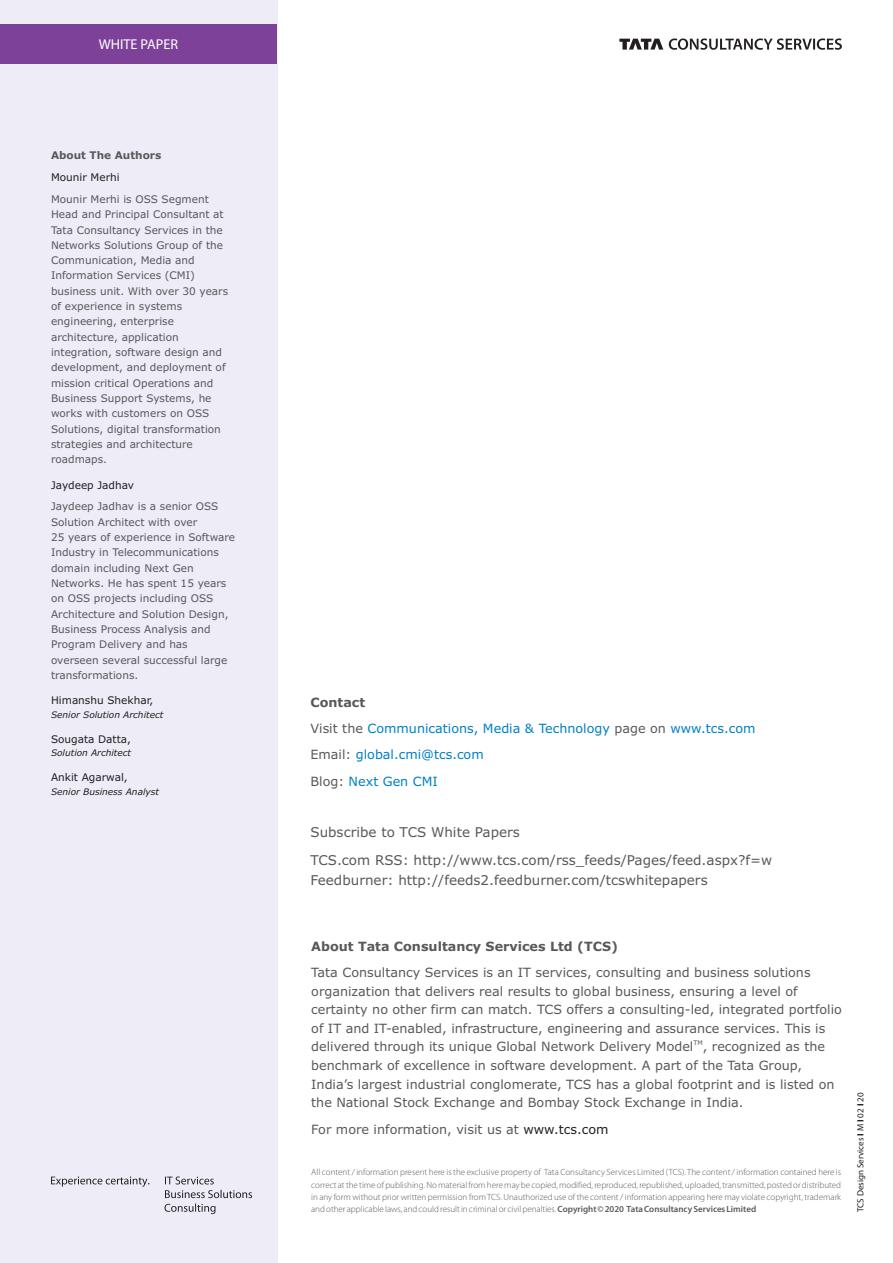
<style>
.page{position:relative;width:893px;height:1263px;background:#fff}
.page>*{position:absolute;margin:0;border:0;box-sizing:border-box;transform-origin:0 0}
.t1{font:14.25px "Myriad Pro";color:#fff}
.t2{font:13.5px/27.9px "Verdana";color:#58595b}
.t3{font:12.75px/18.6px "Verdana";color:#58595b}
.t4{font:12.75px/26.4px "Verdana";color:#0080c6}
.t5{font:700 12.75px "Verdana";color:#58595b}
.t6{font:10.5px/15.3px "Verdana";color:#58595b}
.t7{font:10.5px "Verdana";color:#231f20}
.t8{font:700 10.5px "Verdana";color:#58595b}
.t9{font:300 9px/12.3px "Myriad Pro";color:#58595b;text-align:justify}
.t10{font:italic 9px "Verdana";color:#231f20}
.t11{font:9px "Myriad Pro";color:#231f20}
.t12{font:6.3px "Verdana";color:#58595b}
.s1{font-weight:700;color:#58595b}
.s2{color:#58595b}
.s3{color:#231f20}
.s4{font-weight:600}
.s5{font-weight:700}
</style>
<div class="page">
<div style="left:0;top:0;width:277px;height:1263px;background:#eeecf6"></div>
<svg style="left:619px;top:39px;width:44px;height:11px"></svg>
<svg style="left:669px;top:38px;width:173px;height:12px"></svg>
<svg style="left:51px;top:1176px;width:98px;height:11px"></svg>
<svg style="left:165px;top:1176px;width:87px;height:38px"></svg>
<div style="left:0;top:24px;width:277px;height:40px;background:#7e4199"></div>
<h1 class="t1" style="left:99px;top:38px;width:81px">WHITE PAPER</h1>
<p class="t8" style="left:51px;top:151px;width:112px">About The Authors</p>
<p class="t7" style="left:51px;top:173px;width:70px">Mounir Merhi</p>
<p class="t6" style="left:51px;top:192px;width:179px">Mounir Merhi is OSS Segment<br>Head and Principal Consultant at<br>Tata Consultancy Services in the<br>Networks Solutions Group of the<br>Communication, Media and<br>Information Services (CMI) business unit. With over 30 years of experience in systems engineering, enterprise architecture, application integration, software design and development, and deployment of mission critical Operations and<br>Business Support Systems, he works with customers on OSS<br>Solutions, digital transformation strategies and architecture roadmaps.</p>
<p class="t7" style="left:51px;top:481px;width:85px">Jaydeep Jadhav</p>
<p class="t6" style="left:51px;top:500px;width:186px">Jaydeep Jadhav is a senior OSS<br>Solution Architect with over<br>25 years of experience in Software<br>Industry in Telecommunications domain including Next Gen<br>Networks. He has spent 15 years on OSS projects including OSS<br>Architecture and Solution Design,<br>Business Process Analysis and<br>Program Delivery and has overseen several successful large transformations.</p>
<p class="t7" style="left:51px;top:696px;width:104px">Himanshu Shekhar,</p>
<p class="t10" style="left:51px;top:711px;width:114px">Senior Solution Architect</p>
<p class="t7" style="left:51px;top:735px;width:82px">Sougata Datta,</p>
<p class="t10" style="left:51px;top:749px;width:82px">Solution Architect</p>
<p class="t7" style="left:51px;top:773px;width:78px">Ankit Agarwal,</p>
<p class="t10" style="left:51px;top:788px;width:110px">Senior Business Analyst</p>
<p class="t4" style="left:310px;top:690px;width:447px"><span class="s1">Contact<br></span><span class="s2">Visit the</span> Communications, Media &amp; Technology <span class="s2">page on</span> www.tcs.com<br><span class="s2">Email:</span> global.cmi@tcs.com<br><span class="s2">Blog:</span> Next Gen CMI</p>
<p class="t2" style="left:310px;top:820px;width:463px">Subscribe to TCS White Papers<br>TCS.com RSS: http://www.tcs.com/rss_feeds/Pages/feed.aspx?f=w</p>
<p class="t2" style="left:310px;top:867px;width:399px">Feedburner: http://feeds2.feedburner.com/tcswhitepapers</p>
<p class="t5" style="left:311px;top:941px;width:308px">About Tata Consultancy Services Ltd (TCS)</p>
<p class="t3" style="left:311px;top:964px;width:532px">Tata Consultancy Services is an IT services, consulting and business solutions organization that delivers real results to global business, ensuring a level of certainty no other firm can match. TCS offers a consulting-led, integrated portfolio of IT and IT-enabled, infrastructure, engineering and assurance services. This is</p>
<p class="t12" style="left:693px;top:1040px;width:11px">TM</p>
<p class="t3" style="left:311px;top:1038px;width:525px">delivered through its unique Global Network Delivery Model , recognized as the benchmark of excellence in software development. A part of the Tata Group, India’s largest industrial conglomerate, TCS has a global footprint and is listed on the National Stock Exchange and Bombay Stock Exchange in India.</p>
<p class="t3" style="left:311px;top:1121px;width:299px">For more information, visit us at <span class="s3">www.tcs.com</span></p>
<p class="t9" style="left:311px;top:1167px;width:531px">All content / information present here is the exclusive property of Tata Consultancy Services Limited (TCS). The content / information contained here is correct at the time of publishing. No material from here may be copied, modified, reproduced, republished, uploaded, transmitted, posted or distributed in any form without prior written permission from TCS. Unauthorized use of the content / information appearing here may violate copyright, trademark and other applicable laws, and could result in criminal or civil penalties.<span class="s4">Copyright © 2020 Tata Consultancy Services Limited</span></p>
<p class="t11" style="left:857px;top:1212px;width:121px;rotate:-90deg">TCS Design Services <span class="s5">I</span> M <span class="s5">I</span> 02 <span class="s5">I</span> 20</p>
</div>
